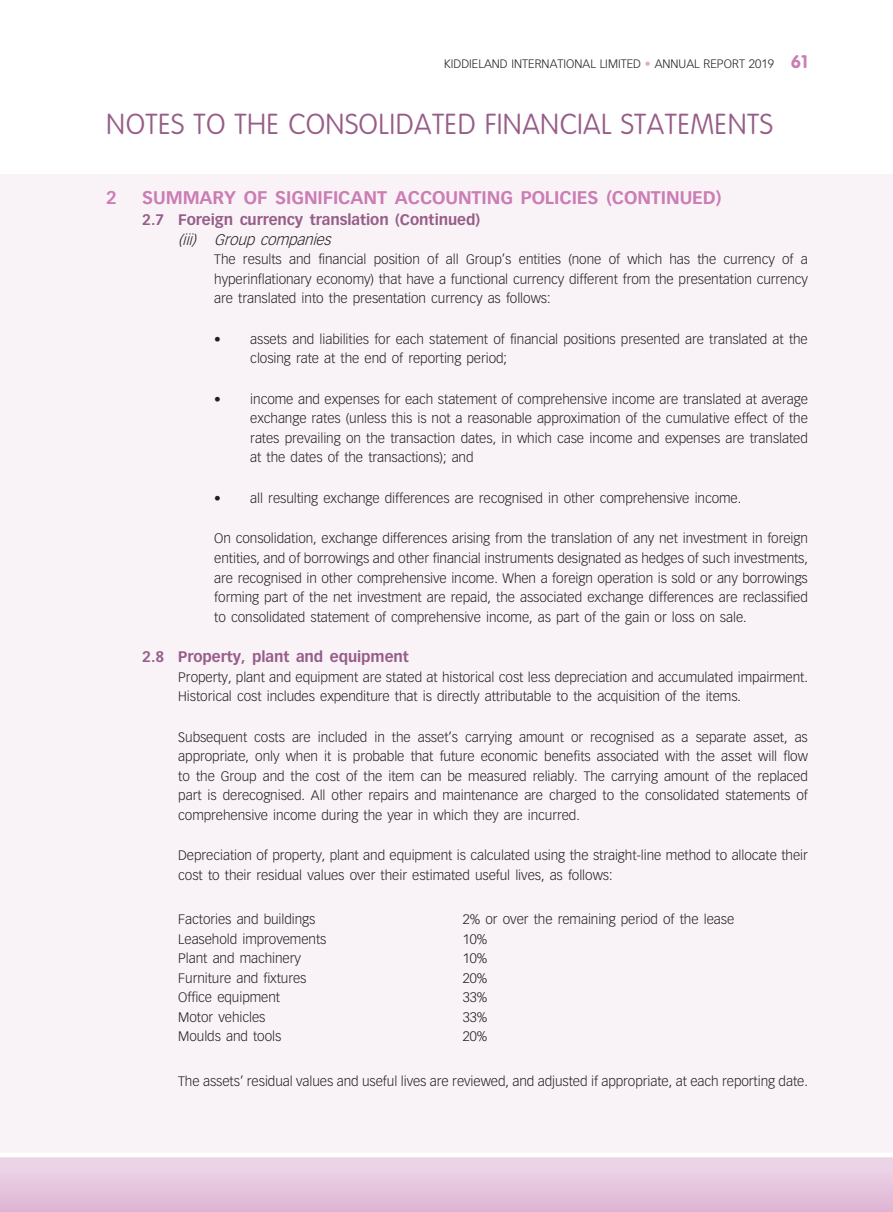
<style>
.page{position:relative;width:893px;height:1212px;background:#fff}
.page>*{position:absolute;margin:0;border:0;box-sizing:border-box;transform-origin:0 0}
.t1{font:100 28.5px "VAG Rounded Std";letter-spacing:.015em;color:#975d88}
._03_H1{font:700 18px "Vectora LT Std";letter-spacing:-.005em;color:#cb7db4}
._04___H2{font:700 15px "Vectora LT Std";letter-spacing:-.005em;color:#975d88}
._05_____H3{font:italic 300 15px "Vectora LT Std";color:#231f20}
._13_____P4{font:300 13.5px/19.5px "Vectora LT Std";letter-spacing:-.005em;color:#231f20}
._14_______P6{font:300 13.5px/19.5px "Vectora LT Std";letter-spacing:-.005em;color:#231f20;text-align:justify}
._10__________IN6{font:300 13.5px/19.5px "Vectora LT Std";letter-spacing:-.005em;color:#231f20}
._15_Table_Stub{font:300 13.5px "Vectora LT Std";letter-spacing:-.005em;color:#231f20}
.t2{font:300 12px "Vectora LT Std";letter-spacing:.005em;color:#231f20}
.s1{color:#dbadcf}
.s2{font-family:"VAG Rounded Std";font-weight:700;font-size:18px;color:#cb7db4}
</style>
<div class="page">
<div style="left:0;top:174px;width:893px;height:978px;background:#f9f3f8"></div>
<svg style="left:0;top:1157px;width:893px;height:55px;background:#e6c7de"></svg>
<p class="t2" style="left:444px;top:56px;width:365px">KIDDIELAND INTERNATIONAL LIMITED <span class="s1">•</span> ANNUAL REPORT 2019 <span class="s2">61</span></p>
<h1 class="t1" style="left:106px;top:107px;width:668px">NOTES TO THE CONSOLIDATED FINANCIAL STATEMENTS</h1>
<p class="_03_H1" style="left:106px;top:187px;width:12px">2</p>
<p class="_03_H1" style="left:142px;top:187px;width:581px">SUMMARY OF SIGNIFICANT ACCOUNTING POLICIES (CONTINUED)</p>
<p class="_04___H2" style="left:142px;top:211px;width:339px">2.7 Foreign currency translation (Continued)</p>
<p class="_05_____H3" style="left:178px;top:231px;width:158px">(iii) Group companies</p>
<p class="_14_______P6" style="left:214px;top:250px;width:595px">The results and financial position of all Group’s entities (none of which has the currency of a hyperinflationary economy) that have a functional currency different from the presentation currency are translated into the presentation currency as follows:</p>
<p class="_10__________IN6" style="left:250px;top:330px;width:559px;text-indent:-36px">• assets and liabilities for each statement of financial positions presented are translated at the closing rate at the end of reporting period;</p>
<p class="_10__________IN6" style="left:250px;top:390px;width:559px;text-align:justify;text-indent:-36px">• income and expenses for each statement of comprehensive income are translated at average exchange rates (unless this is not a reasonable approximation of the cumulative effect of the rates prevailing on the transaction dates, in which case income and expenses are translated at the dates of the transactions); and</p>
<p class="_10__________IN6" style="left:214px;top:489px;width:528px">• all resulting exchange differences are recognised in other comprehensive income.</p>
<p class="_14_______P6" style="left:214px;top:529px;width:595px">On consolidation, exchange differences arising from the translation of any net investment in foreign entities, and of borrowings and other financial instruments designated as hedges of such investments, are recognised in other comprehensive income. When a foreign operation is sold or any borrowings forming part of the net investment are repaid, the associated exchange differences are reclassified to consolidated statement of comprehensive income, as part of the gain or loss on sale.</p>
<p class="_04___H2" style="left:142px;top:647px;width:268px">2.8 Property, plant and equipment</p>
<p class="_13_____P4" style="left:178px;top:667px;width:631px">Property, plant and equipment are stated at historical cost less depreciation and accumulated impairment.<br>Historical cost includes expenditure that is directly attributable to the acquisition of the items.</p>
<p class="_13_____P4" style="left:178px;top:727px;width:631px;text-align:justify">Subsequent costs are included in the asset’s carrying amount or recognised as a separate asset, as appropriate, only when it is probable that future economic benefits associated with the asset will flow to the Group and the cost of the item can be measured reliably. The carrying amount of the replaced part is derecognised. All other repairs and maintenance are charged to the consolidated statements of comprehensive income during the year in which they are incurred.</p>
<p class="_13_____P4" style="left:178px;top:846px;width:631px">Depreciation of property, plant and equipment is calculated using the straight-line method to allocate their cost to their residual values over their estimated useful lives, as follows:</p>
<p class="_15_Table_Stub" style="left:178px;top:912px;width:139px">Factories and buildings</p>
<p class="_15_Table_Stub" style="left:463px;top:912px;width:273px">2% or over the remaining period of the lease</p>
<p class="_15_Table_Stub" style="left:178px;top:931px;width:150px">Leasehold improvements</p>
<p class="_15_Table_Stub" style="left:463px;top:931px;width:26px">10%</p>
<p class="_15_Table_Stub" style="left:178px;top:951px;width:124px">Plant and machinery</p>
<p class="_15_Table_Stub" style="left:463px;top:951px;width:26px">10%</p>
<p class="_15_Table_Stub" style="left:178px;top:970px;width:130px">Furniture and fixtures</p>
<p class="_15_Table_Stub" style="left:463px;top:970px;width:26px">20%</p>
<p class="_15_Table_Stub" style="left:178px;top:990px;width:103px">Office equipment</p>
<p class="_15_Table_Stub" style="left:463px;top:990px;width:26px">33%</p>
<p class="_15_Table_Stub" style="left:178px;top:1009px;width:89px">Motor vehicles</p>
<p class="_15_Table_Stub" style="left:463px;top:1009px;width:26px">33%</p>
<p class="_15_Table_Stub" style="left:178px;top:1029px;width:105px">Moulds and tools</p>
<p class="_15_Table_Stub" style="left:463px;top:1029px;width:26px">20%</p>
<p class="_13_____P4" style="left:178px;top:1072px;width:631px">The assets’ residual values and useful lives are reviewed, and adjusted if appropriate, at each reporting date.</p>
</div>
